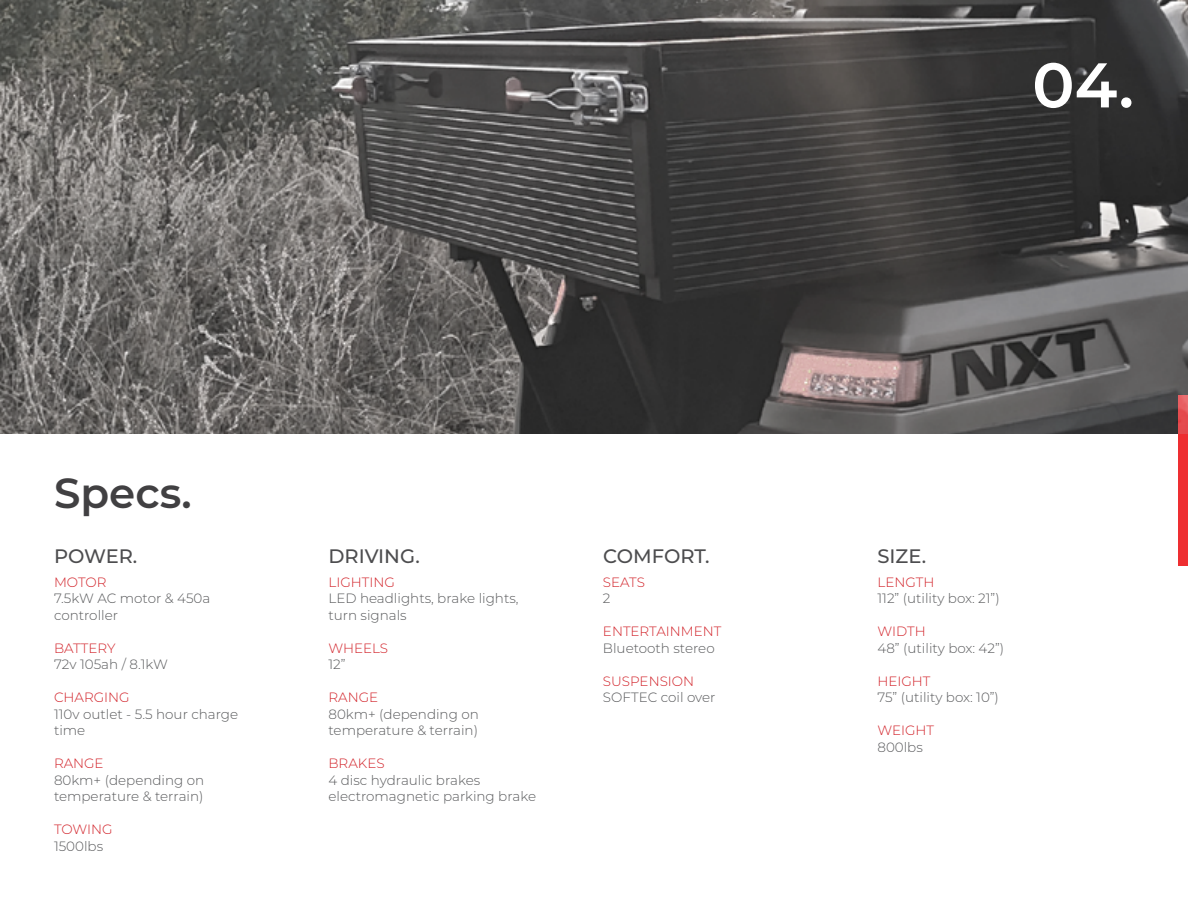
<style>
.page{position:relative;width:1188px;height:918px;background:#fff}
.page>*{position:absolute;margin:0;border:0;box-sizing:border-box;transform-origin:0 0}
.t1{font:600 63px "Montserrat";color:#fff}
.t2{font:600 42px "Montserrat";color:#414042}
.t3{font:500 19.5px "Montserrat";color:#4d4d4f}
.t4{font:300 13.5px/16.5px "Montserrat";color:#58595b}
.t5{font:300 13.5px "Montserrat";color:#d2232a}
</style>
<div class="page">
<img style="left:0;top:0;width:1188px;height:434px">
<svg style="left:1178px;top:395px;width:10px;height:171px;background:#ec3639"></svg>
<h1 class="t1" style="left:1032px;top:40px;width:103px">04.</h1>
<h2 class="t2" style="left:54px;top:463px;width:139px">Specs.</h2>
<h3 class="t3" style="left:54px;top:543px;width:85px">POWER.</h3>
<h3 class="t3" style="left:329px;top:543px;width:93px">DRIVING.</h3>
<h3 class="t3" style="left:603px;top:543px;width:108px">COMFORT.</h3>
<h3 class="t3" style="left:878px;top:543px;width:50px">SIZE.</h3>
<p class="t5" style="left:54px;top:573px;width:54px">MOTOR</p>
<p class="t4" style="left:54px;top:590px;width:158px">7.5kW AC motor &amp; 450a controller</p>
<p class="t5" style="left:54px;top:639px;width:63px">BATTERY</p>
<p class="t4" style="left:54px;top:656px;width:116px">72v 105ah / 8.1kW</p>
<p class="t5" style="left:54px;top:688px;width:77px">CHARGING</p>
<p class="t4" style="left:54px;top:705px;width:186px">110v outlet - 5.5 hour charge time</p>
<p class="t5" style="left:54px;top:754px;width:51px">RANGE</p>
<p class="t4" style="left:54px;top:771px;width:152px">80km+ (depending on temperature &amp; terrain)</p>
<p class="t5" style="left:54px;top:820px;width:60px">TOWING</p>
<p class="t4" style="left:54px;top:837px;width:51px">1500lbs</p>
<p class="t5" style="left:328px;top:573px;width:68px">LIGHTING</p>
<p class="t4" style="left:328px;top:590px;width:192px">LED headlights, brake lights, turn signals</p>
<p class="t5" style="left:328px;top:639px;width:61px">WHEELS</p>
<p class="t4" style="left:328px;top:656px;width:19px">12”</p>
<p class="t5" style="left:328px;top:688px;width:51px">RANGE</p>
<p class="t4" style="left:328px;top:705px;width:152px">80km+ (depending on temperature &amp; terrain)</p>
<p class="t5" style="left:328px;top:754px;width:58px">BRAKES</p>
<p class="t4" style="left:328px;top:771px;width:209px">4 disc hydraulic brakes electromagnetic parking brake</p>
<p class="t5" style="left:603px;top:573px;width:43px">SEATS</p>
<p class="t4" style="left:603px;top:590px;width:9px">2</p>
<p class="t5" style="left:603px;top:622px;width:120px">ENTERTAINMENT</p>
<p class="t4" style="left:603px;top:639px;width:113px">Bluetooth stereo</p>
<p class="t5" style="left:603px;top:672px;width:93px">SUSPENSION</p>
<p class="t4" style="left:603px;top:689px;width:114px">SOFTEC coil over</p>
<p class="t5" style="left:877px;top:573px;width:58px">LENGTH</p>
<p class="t4" style="left:877px;top:590px;width:124px">112” (utility box: 21”)</p>
<p class="t5" style="left:877px;top:622px;width:50px">WIDTH</p>
<p class="t4" style="left:877px;top:639px;width:128px">48” (utility box: 42”)</p>
<p class="t5" style="left:877px;top:672px;width:55px">HEIGHT</p>
<p class="t4" style="left:877px;top:689px;width:123px">75” (utility box: 10”)</p>
<p class="t5" style="left:877px;top:721px;width:58px">WEIGHT</p>
<p class="t4" style="left:877px;top:738px;width:47px">800lbs</p>
</div>
